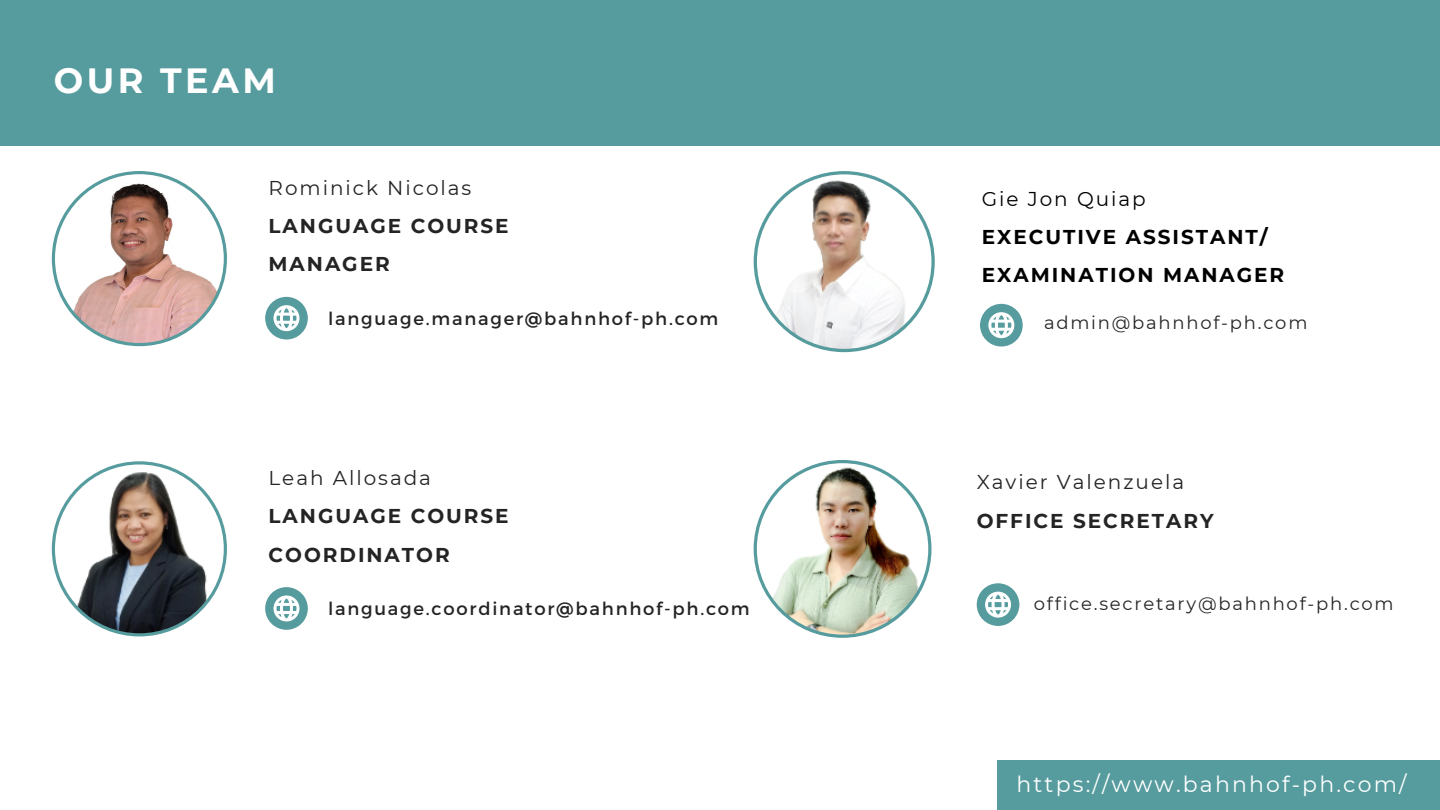
<style>
.page{position:relative;width:1440px;height:810px;background:#fff}
.page>*{position:absolute;margin:0;border:0;box-sizing:border-box;transform-origin:0 0}
.t1{font:700 35px "Montserrat";letter-spacing:.1em;color:#fff}
.t2{font:22px "Montserrat";letter-spacing:.1em;color:#fff}
.t3{font:700 20px/38.2px "Montserrat";letter-spacing:.1em;color:#252424}
.t4{font:700 20px/38.2px "Montserrat";letter-spacing:.1em;color:#000}
.t5{font:20px/38.2px "Montserrat";letter-spacing:.1em;color:#252424}
.t6{font:18px "Montserrat";letter-spacing:.1em;color:#252424}
.s1{font-weight:400}
.s2{font-weight:700}
</style>
<div class="page">
<svg style="left:52px;top:461px;width:175px;height:175px"></svg>
<svg style="left:265px;top:587px;width:43px;height:43px"></svg>
<svg style="left:52px;top:171px;width:175px;height:175px"></svg>
<svg style="left:265px;top:297px;width:43px;height:43px"></svg>
<div style="left:997px;top:760px;width:443px;height:50px;background:#569b9d"></div>
<img style="left:754px;top:460px;width:177px;height:178px">
<svg style="left:977px;top:583px;width:42px;height:43px"></svg>
<svg style="left:754px;top:171px;width:181px;height:181px"></svg>
<svg style="left:980px;top:304px;width:43px;height:43px"></svg>
<div style="left:0;top:0;width:1440px;height:146px;background:#569b9d"></div>
<p class="t1" style="left:54px;top:59px;width:224px">OUR TEAM</p>
<p class="t3" style="left:269px;top:168px;width:242px"><span class="s1">Rominick Nicolas<br></span>LANGUAGE COURSE<br>MANAGER</p>
<p class="t6" style="left:328px;top:307px;width:392px">language.manager@bahnhof-ph.com</p>
<p class="t3" style="left:269px;top:459px;width:242px"><span class="s1">Leah Allosada<br></span>LANGUAGE COURSE<br>COORDINATOR</p>
<h2 class="t6" style="left:328px;top:597px;width:423px">language.coordinator@bahnhof-ph.com</h2>
<h2 class="t4" style="left:982px;top:180px;width:304px"><span class="s1">Gie Jon Quiap<br></span>EXECUTIVE ASSISTANT/<br>EXAMINATION MANAGER</h2>
<p class="t6" style="left:1044px;top:312px;width:265px">admin@bahnhof-ph.com</p>
<p class="t5" style="left:977px;top:463px;width:238px">Xavier Valenzuela<br><span class="s2">OFFICE SECRETARY</span></p>
<p class="t6" style="left:1034px;top:592px;width:361px">office.secretary@bahnhof-ph.com</p>
<h2 class="t2" style="left:1016px;top:770px;width:392px">https://www.bahnhof-ph.com/</h2>
</div>
